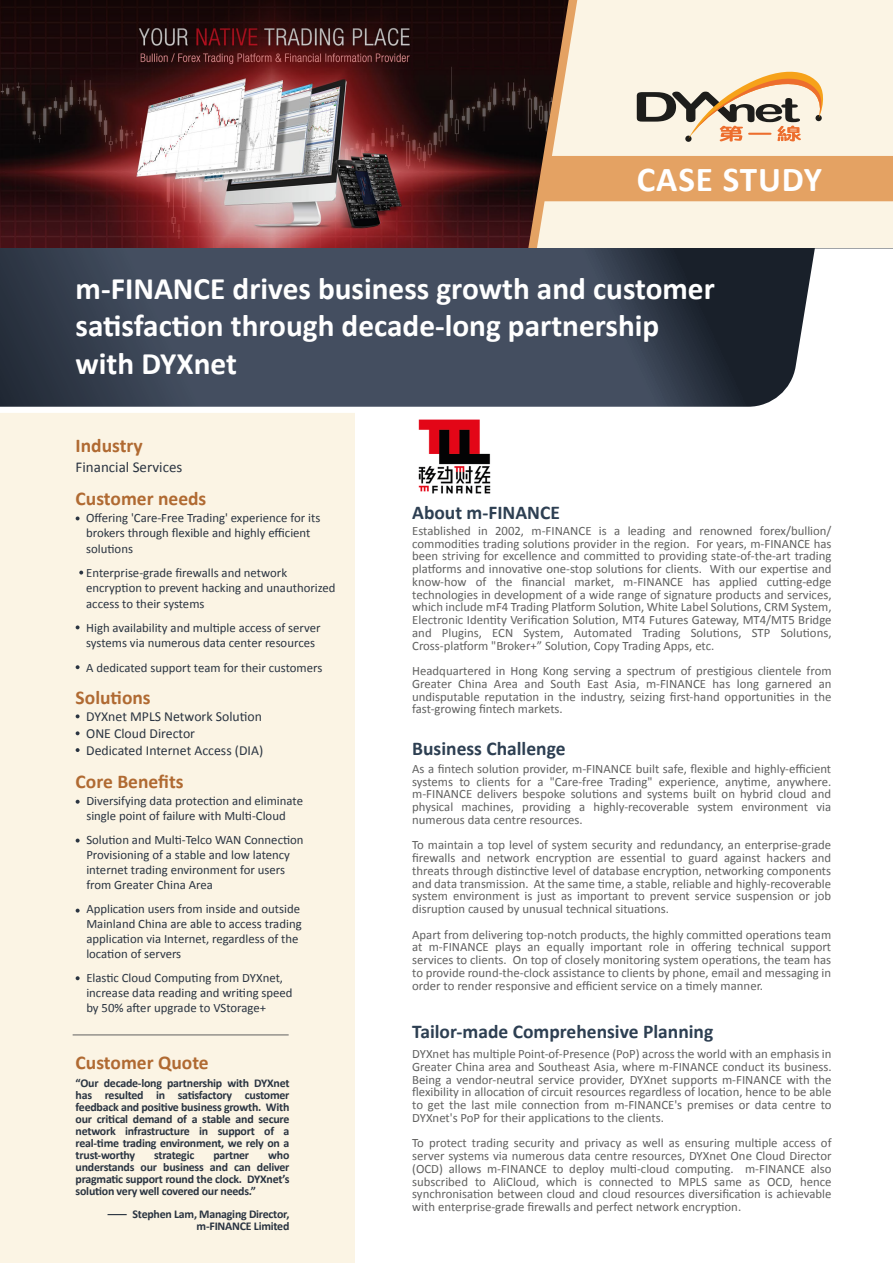
<style>
.page{position:relative;width:893px;height:1263px;background:#fff}
.page>*{position:absolute;margin:0;border:0;box-sizing:border-box;transform-origin:0 0}
.t1{font:700 35.1px "Calibri";letter-spacing:.025em;color:#fff}
.t2{font:700 31.35px/37.5px "Calibri";color:#fff}
.t3{font:700 19.5px "Calibri";color:#2d3f52}
.t4{font:700 19.5px "Calibri";color:#b06a32}
.t5{font:15px "Calibri";color:#2a3441}
.t6{font:13.8px/16.5px "Calibri";color:#2a3441}
.t7{font:12.75px/12.8px "Calibri";color:#616160;text-align:justify}
.t8{font:12.75px/15px "Calibri";color:#2a3441}
.t9{font:700 11.85px/11.9px "Calibri";letter-spacing:-.02em;color:#2a3441;text-align:justify}
.s1{font-family:"Noto Sans CJ Ktc"}
</style>
<div class="page">
<img style="left:0;top:75px;width:523px;height:173px">
<img style="left:418px;top:419px;width:73px;height:75px">
<svg style="left:0;top:0;width:523px;height:75px"></svg>
<div style="left:0;top:411px;width:355px;height:852px;background:#fbf4e4"></div>
<svg style="left:0;top:248px;width:814px;height:165px;fill:#444e60"></svg>
<svg style="left:76px;top:800px;width:4px;height:4px"></svg>
<svg style="left:76px;top:838px;width:4px;height:4px"></svg>
<svg style="left:76px;top:909px;width:4px;height:4px"></svg>
<svg style="left:76px;top:976px;width:4px;height:4px"></svg>
<svg style="left:76px;top:516px;width:4px;height:4px"></svg>
<svg style="left:79px;top:571px;width:4px;height:3px"></svg>
<svg style="left:76px;top:625px;width:4px;height:4px"></svg>
<svg style="left:76px;top:665px;width:4px;height:4px"></svg>
<svg style="left:76px;top:714px;width:4px;height:4px"></svg>
<svg style="left:76px;top:731px;width:4px;height:4px"></svg>
<svg style="left:76px;top:748px;width:4px;height:4px"></svg>
<svg style="left:523px;top:0;width:370px;height:259px"></svg>
<hr style="left:73px;top:1034px;width:216px;height:1px;background:#616160">
<h1 class="t1" style="left:637px;top:154px;width:187px">CASE STUDY</h1>
<h2 class="t2" style="left:76px;top:269px;width:641px">m-FINANCE drives business growth and customer satisfaction through decade-long partnership with DYXnet</h2>
<h3 class="t4" style="left:76px;top:432px;width:69px">Industry</h3>
<p class="t5" style="left:76px;top:457px;width:108px">Financial Services</p>
<h3 class="t4" style="left:76px;top:484px;width:132px">Customer needs</h3>
<p class="t8" style="left:86px;top:510px;width:236px">Offering 'Care-Free Trading' experience for its brokers through flexible and highly efficient solutions</p>
<p class="t8" style="left:86px;top:565px;width:251px">Enterprise-grade firewalls and network encryption to prevent hacking and unauthorized access to their systems</p>
<p class="t8" style="left:86px;top:620px;width:236px">High availability and multiple access of server systems via numerous data center resources</p>
<p class="t8" style="left:86px;top:659px;width:238px">A dedicated support team for their customers</p>
<h3 class="t4" style="left:76px;top:683px;width:77px">Solutions</h3>
<p class="t6" style="left:86px;top:708px;width:178px">DYXnet MPLS Network Solution<br>ONE Cloud Director<br>Dedicated Internet Access (DIA)</p>
<h3 class="t4" style="left:76px;top:767px;width:109px">Core Benefits</h3>
<p class="t8" style="left:86px;top:793px;width:218px">Diversifying data protection and eliminate single point of failure with Multi-Cloud</p>
<p class="t8" style="left:86px;top:832px;width:219px">Solution and Multi-Telco WAN Connection Provisioning of a stable and low latency internet trading environment for users from Greater China Area</p>
<p class="t8" style="left:86px;top:901px;width:217px">Application users from inside and outside Mainland China are able to access trading application via Internet, regardless of the location of servers</p>
<p class="t8" style="left:86px;top:970px;width:208px">Elastic Cloud Computing from DYXnet, increase data reading and writing speed by 50% after upgrade to VStorage+</p>
<h3 class="t4" style="left:76px;top:1048px;width:135px">Customer Quote</h3>
<p class="t9" style="left:76px;top:1077px;width:215px">“Our decade-long partnership with DYXnet has resulted in satisfactory customer feedback and positive business growth. With our critical demand of a stable and secure network infrastructure in support of a real-time trading environment, we rely on a trust-worthy</p>
<p class="t9" style="left:76px;top:1148px;width:215px;text-indent:193px">who understands our business and can deliver pragmatic support round the clock. DYXnet’s solution very well covered our needs.”</p>
<p class="t9" style="left:107px;top:1208px;width:184px;text-align:right"><span class="s1">⸺</span> Stephen Lam, Managing Director, m-FINANCE Limited</p>
<p class="t9" style="left:154px;top:1148px;width:42px">strategic</p>
<p class="t9" style="left:213px;top:1148px;width:37px">partner</p>
<h3 class="t3" style="left:412px;top:499px;width:149px">About m-FINANCE</h3>
<p class="t7" style="left:412px;top:524px;width:421px">Established in 2002, m-FINANCE is a leading and renowned forex/bullion/ commodities trading solutions provider in the region. For years, m-FINANCE has been striving for excellence and committed to providing state-of-the-art trading platforms and innovative one-stop solutions for clients. With our expertise and know-how of the financial market, m-FINANCE has applied cutting-edge technologies in development of a wide range of signature products and services, which include mF4 Trading Platform Solution, White Label Solutions, CRM System, Electronic Identity Verification Solution, MT4 Futures Gateway, MT4/MT5 Bridge and Plugins, ECN System, Automated Trading Solutions, STP Solutions, Cross-platform "Broker+” Solution, Copy Trading Apps, etc.</p>
<p class="t7" style="left:412px;top:664px;width:421px">Headquartered in Hong Kong serving a spectrum of prestigious clientele from Greater China Area and South East Asia, m-FINANCE has long garnered an undisputable reputation in the industry, seizing first-hand opportunities in the fast-growing fintech markets.</p>
<h3 class="t3" style="left:412px;top:735px;width:155px">Business Challenge</h3>
<p class="t7" style="left:412px;top:762px;width:421px">As a fintech solution provider, m-FINANCE built safe, flexible and highly-efficient systems to clients for a "Care-free Trading" experience, anytime, anywhere. m-FINANCE delivers bespoke solutions and systems built on hybrid cloud and physical machines, providing a highly-recoverable system environment via numerous data centre resources.</p>
<p class="t7" style="left:412px;top:838px;width:420px">To maintain a top level of system security and redundancy, an enterprise-grade firewalls and network encryption are essential to guard against hackers and threats through distinctive level of database encryption, networking components and data transmission. At the same time, a stable, reliable and highly-recoverable system environment is just as important to prevent service suspension or job disruption caused by unusual technical situations.</p>
<p class="t7" style="left:412px;top:928px;width:420px">Apart from delivering top-notch products, the highly committed operations team at m-FINANCE plays an equally important role in offering technical support services to clients. On top of closely monitoring system operations, the team has to provide round-the-clock assistance to clients by phone, email and messaging in order to render responsive and efficient service on a timely manner.</p>
<h3 class="t3" style="left:412px;top:1017px;width:303px">Tailor-made Comprehensive Planning</h3>
<p class="t7" style="left:412px;top:1047px;width:421px">DYXnet has multiple Point-of-Presence (PoP) across the world with an emphasis in Greater China area and Southeast Asia, where m-FINANCE conduct its business.<br>Being a vendor-neutral service provider, DYXnet supports m-FINANCE with the flexibility in allocation of circuit resources regardless of location, hence to be able to get the last mile connection from m-FINANCE's premises or data centre to DYXnet's PoP for their applications to the clients.</p>
<p class="t7" style="left:412px;top:1136px;width:421px">To protect trading security and privacy as well as ensuring multiple access of server systems via numerous data centre resources, DYXnet One Cloud Director (OCD) allows m-FINANCE to deploy multi-cloud computing. m-FINANCE also subscribed to AliCloud, which is connected to MPLS same as OCD, hence synchronisation between cloud and cloud resources diversification is achievable with enterprise-grade firewalls and perfect network encryption.</p>
</div>
